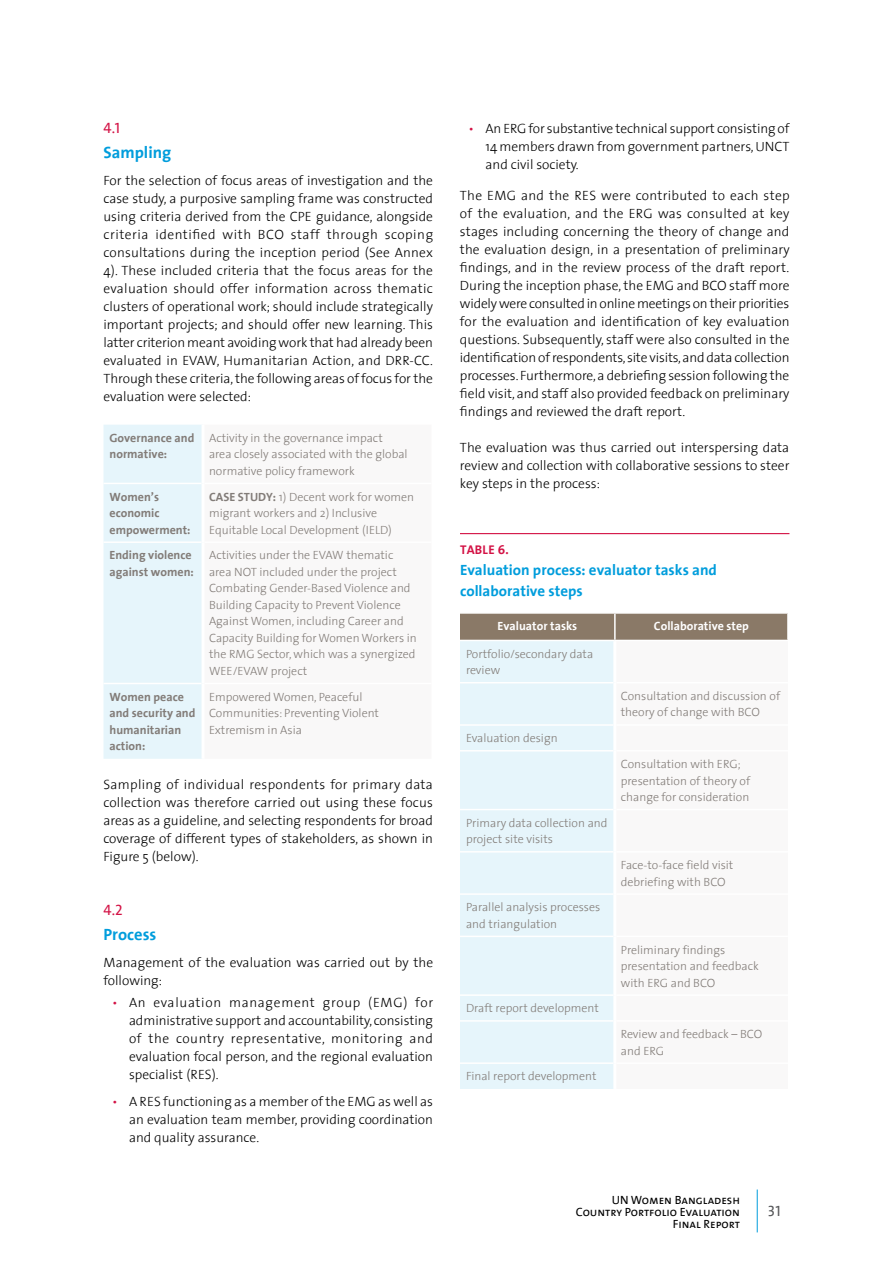
<style>
.page{position:relative;width:893px;height:1263px;background:#fff}
.page>*{position:absolute;margin:0;border:0;box-sizing:border-box;transform-origin:0 0}
.t1{font:700 16.5px "The Sans";color:#009ddc}
.t2{font:700 15px/21px "The Sans";color:#009ddc}
.t3{font:15px "The Sans Caps";color:#d31245}
.t4{font:15px "The Sans Caps";color:#58595b}
.t5{font:300 13.5px/18px "The Sans";color:#000;text-align:justify}
.t6{font:700 12.75px "The Sans";letter-spacing:.02em;color:#d31245}
.t7{font:300 12px/16.5px "The Sans";color:#827c78}
.t8{font:700 12px/16.5px "The Sans";color:#827c78}
.t9{font:12px/12px "The Sans Caps";color:#000;text-align:right}
.t10{font:700 12px "The Sans";color:#fff}
.s1{font-weight:700}
.s2{color:#d31245}
</style>
<div class="page">
<hr style="left:757px;top:1189px;width:1px;height:43px;background:#009ddc">
<div style="left:104px;top:425px;width:98px;height:334px;background:#e6f5fb"></div>
<hr style="left:104px;top:483px;width:98px;height:1px;background:#fff">
<hr style="left:104px;top:541px;width:98px;height:2px;background:#fff">
<hr style="left:104px;top:683px;width:98px;height:1px;background:#fff">
<hr style="left:460px;top:533px;width:329px;height:1px;background:#d31245">
<div style="left:460px;top:614px;width:327px;height:26px;background:#8a7967"></div>
<div style="left:460px;top:641px;width:153px;height:448px;background:#e6f5fb"></div>
<hr style="left:460px;top:750px;width:153px;height:1px;background:#fff">
<hr style="left:460px;top:809px;width:153px;height:1px;background:#fff">
<hr style="left:460px;top:851px;width:153px;height:1px;background:#fff">
<hr style="left:460px;top:893px;width:153px;height:2px;background:#fff">
<hr style="left:460px;top:936px;width:153px;height:1px;background:#fff">
<hr style="left:460px;top:994px;width:153px;height:2px;background:#fff">
<hr style="left:460px;top:1020px;width:153px;height:2px;background:#fff">
<hr style="left:460px;top:1062px;width:153px;height:2px;background:#fff">
<hr style="left:460px;top:682px;width:153px;height:1px;background:#fff">
<hr style="left:460px;top:724px;width:153px;height:2px;background:#fff">
<hr style="left:614px;top:614px;width:2px;height:26px;background:#fff">
<p class="t3" style="left:104px;top:115px;width:18px">4.1</p>
<p class="t1" style="left:104px;top:139px;width:69px">Sampling</p>
<p class="t5" style="left:104px;top:171px;width:331px">For the selection of focus areas of investigation and the case study, a purposive sampling frame was constructed using criteria derived from the CPE guidance, alongside criteria identified with BCO staff through scoping consultations during the inception period (See Annex 4). These included criteria that the focus areas for the evaluation should offer information across thematic clusters of operational work; should include strategically important projects; and should offer new learning. This latter criterion meant avoiding work that had already been evaluated in EVAW, Humanitarian Action, and DRR-CC.<br>Through these criteria, the following areas of focus for the evaluation were selected:</p>
<p class="t8" style="left:110px;top:429px;width:86px">Governance and normative:</p>
<p class="t7" style="left:209px;top:429px;width:200px">Activity in the governance impact area closely associated with the global normative policy framework</p>
<p class="t8" style="left:110px;top:488px;width:83px">Women’s economic empowerment:</p>
<p class="t7" style="left:209px;top:488px;width:207px"><span class="s1">CASE STUDY:</span> 1) Decent work for women migrant workers and 2) Inclusive<br>Equitable Local Development (IELD)</p>
<p class="t8" style="left:110px;top:547px;width:86px">Ending violence against women:</p>
<p class="t7" style="left:209px;top:547px;width:209px">Activities under the EVAW thematic area NOT included under the project Combating Gender-Based Violence and Building Capacity to Prevent Violence Against Women, including Career and Capacity Building for Women Workers in the RMG Sector, which was a synergized WEE/EVAW project</p>
<p class="t8" style="left:110px;top:688px;width:87px">Women peace and security and humanitarian action:</p>
<p class="t7" style="left:209px;top:688px;width:171px">Empowered Women, Peaceful<br>Communities: Preventing Violent<br>Extremism in Asia</p>
<p class="t5" style="left:104px;top:775px;width:331px">Sampling of individual respondents for primary data collection was therefore carried out using these focus areas as a guideline, and selecting respondents for broad coverage of different types of stakeholders, as shown in Figure 5 (below).</p>
<p class="t3" style="left:104px;top:897px;width:21px">4.2</p>
<p class="t1" style="left:104px;top:921px;width:54px">Process</p>
<p class="t5" style="left:104px;top:952px;width:331px">Management of the evaluation was carried out by the following:</p>
<p class="t5" style="left:129px;top:993px;width:306px;text-indent:-17px"><span class="s2">•</span> An evaluation management group (EMG) for administrative support and accountability, consisting of the country representative, monitoring and evaluation focal person, and the regional evaluation specialist (RES).</p>
<p class="t5" style="left:129px;top:1092px;width:305px;text-indent:-17px"><span class="s2">•</span> A RES functioning as a member of the EMG as well as an evaluation team member, providing coordination and quality assurance.</p>
<p class="t5" style="left:485px;top:119px;width:306px;text-indent:-17px"><span class="s2">•</span> An ERG for substantive technical support consisting of 14 members drawn from government partners, UNCT and civil society.</p>
<p class="t5" style="left:460px;top:186px;width:331px">The EMG and the RES were contributed to each step of the evaluation, and the ERG was consulted at key stages including concerning the theory of change and the evaluation design, in a presentation of preliminary findings, and in the review process of the draft report.<br>During the inception phase, the EMG and BCO staff more widely were consulted in online meetings on their priorities for the evaluation and identification of key evaluation questions. Subsequently, staff were also consulted in the identification of respondents, site visits, and data collection processes. Furthermore, a debriefing session following the field visit, and staff also provided feedback on preliminary findings and reviewed the draft report.</p>
<p class="t5" style="left:460px;top:437px;width:331px">The evaluation was thus carried out interspersing data review and collection with collaborative sessions to steer key steps in the process:</p>
<p class="t6" style="left:460px;top:539px;width:50px">TABLE 6.</p>
<p class="t2" style="left:460px;top:559px;width:258px">Evaluation process: evaluator tasks and collaborative steps</p>
<p class="t10" style="left:498px;top:616px;width:81px">Evaluator tasks</p>
<p class="t10" style="left:654px;top:616px;width:96px">Collaborative step</p>
<p class="t7" style="left:466px;top:645px;width:129px">Portfolio/secondary data review</p>
<p class="t7" style="left:621px;top:687px;width:161px">Consultation and discussion of theory of change with BCO</p>
<p class="t7" style="left:466px;top:729px;width:93px">Evaluation design</p>
<p class="t7" style="left:621px;top:755px;width:131px">Consultation with ERG; presentation of theory of change for consideration</p>
<p class="t7" style="left:466px;top:814px;width:143px">Primary data collection and project site visits</p>
<p class="t7" style="left:621px;top:856px;width:114px">Face-to-face field visit debriefing with BCO</p>
<p class="t7" style="left:466px;top:899px;width:136px">Parallel analysis processes and triangulation</p>
<p class="t7" style="left:621px;top:941px;width:139px">Preliminary findings presentation and feedback with ERG and BCO</p>
<p class="t7" style="left:466px;top:1000px;width:134px">Draft report development</p>
<p class="t7" style="left:621px;top:1025px;width:143px">Review and feedback – BCO and ERG</p>
<p class="t7" style="left:466px;top:1068px;width:132px">Final report development</p>
<p class="t9" style="left:576px;top:1193px;width:166px">UN Women Bangladesh<br>Country Portfolio Evaluation<br>Final Report</p>
<p class="t4" style="left:768px;top:1198px;width:14px">31</p>
</div>
